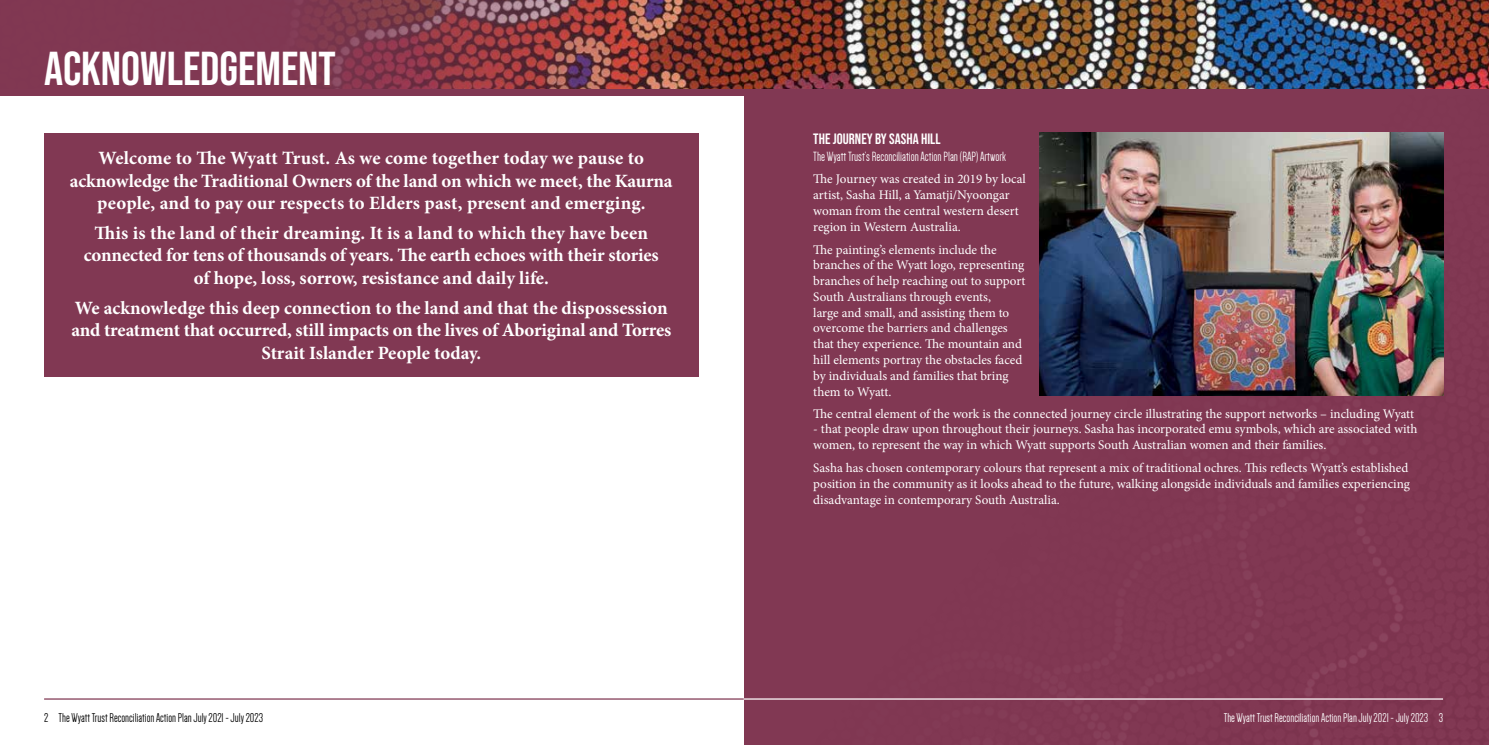
<style>
.page{position:relative;width:1489px;height:745px;background:#fff}
.page>*{position:absolute;margin:0;border:0;box-sizing:border-box;transform-origin:0 0}
.t1{font:47.5px "Bebas Neue";color:#fff}
.t2{font:700 18.75px/22.5px "Minion Pro";color:#fff;text-align:center}
.t3{font:15px "Bebas Neue";color:#fff}
.t4{font:13.75px "Dense";color:#fff}
.t5{font:13.12px/15.8px "Minion Pro";color:#fff}
.t6{font:13.12px "Dense";color:#000}
.t7{font:13.12px "Dense";color:#fff}
</style>
<div class="page">
<div style="left:0;top:0;width:744px;height:95px;background:#813853"></div>
<hr style="left:44px;top:698px;width:700px;height:1px;background:#813853">
<img style="left:325px;top:0;width:419px;height:89px">
<div style="left:44px;top:133px;width:654px;height:243px;background:#813853"></div>
<svg style="left:744px;top:0;width:744px;height:744px;background:#7c3b51"></svg>
<hr style="left:744px;top:698px;width:698px;height:1px;background:#fff">
<img style="left:1039px;top:133px;width:403px;height:262px">
<h1 class="t1" style="left:44px;top:42px;width:293px">ACKNOWLEDGEMENT</h1>
<h2 class="t2" style="left:70px;top:146px;width:604px">Welcome to The Wyatt Trust. As we come together today we pause to acknowledge the Traditional Owners of the land on which we meet, the Kaurna people, and to pay our respects to Elders past, present and emerging.</h2>
<h2 class="t2" style="left:84px;top:221px;width:576px">This is the land of their dreaming. It is a land to which they have been connected for tens of thousands of years. The earth echoes with their stories of hope, loss, sorrow, resistance and daily life.</h2>
<h2 class="t2" style="left:71px;top:296px;width:601px">We acknowledge this deep connection to the land and that the dispossession and treatment that occurred, still impacts on the lives of Aboriginal and Torres<br>Strait Islander People today.</h2>
<p class="t6" style="left:44px;top:711px;width:220px">2 The Wyatt Trust Reconciliation Action Plan July 2021 - July 2023</p>
<p class="t3" style="left:813px;top:130px;width:129px">THE JOURNEY BY SASHA HILL</p>
<p class="t4" style="left:813px;top:149px;width:194px">The Wyatt Trust’s Reconciliation Action Plan (RAP) Artwork</p>
<p class="t5" style="left:813px;top:171px;width:214px">The Journey was created in 2019 by local artist, Sasha Hill, a Yamatji/Nyoongar woman from the central western desert region in Western Australia.</p>
<p class="t5" style="left:813px;top:241px;width:213px">The painting’s elements include the branches of the Wyatt logo, representing branches of help reaching out to support South Australians through events,<br>large and small, and assisting them to overcome the barriers and challenges that they experience. The mountain and hill elements portray the obstacles faced by individuals and families that bring them to Wyatt.</p>
<p class="t5" style="left:813px;top:405px;width:602px">The central element of the work is the connected journey circle illustrating the support networks – including Wyatt</p>
<p class="t5" style="left:813px;top:421px;width:605px">- that people draw upon throughout their journeys. Sasha has incorporated emu symbols, which are associated with women, to represent the way in which Wyatt supports South Australian women and their families.</p>
<p class="t5" style="left:813px;top:459px;width:598px;text-align:justify">Sasha has chosen contemporary colours that represent a mix of traditional ochres. This reflects Wyatt’s established position in the community as it looks ahead to the future, walking alongside individuals and families experiencing disadvantage in contemporary South Australia.</p>
<p class="t7" style="left:1223px;top:711px;width:221px">The Wyatt Trust Reconciliation Action Plan July 2021 - July 2023 3</p>
</div>
